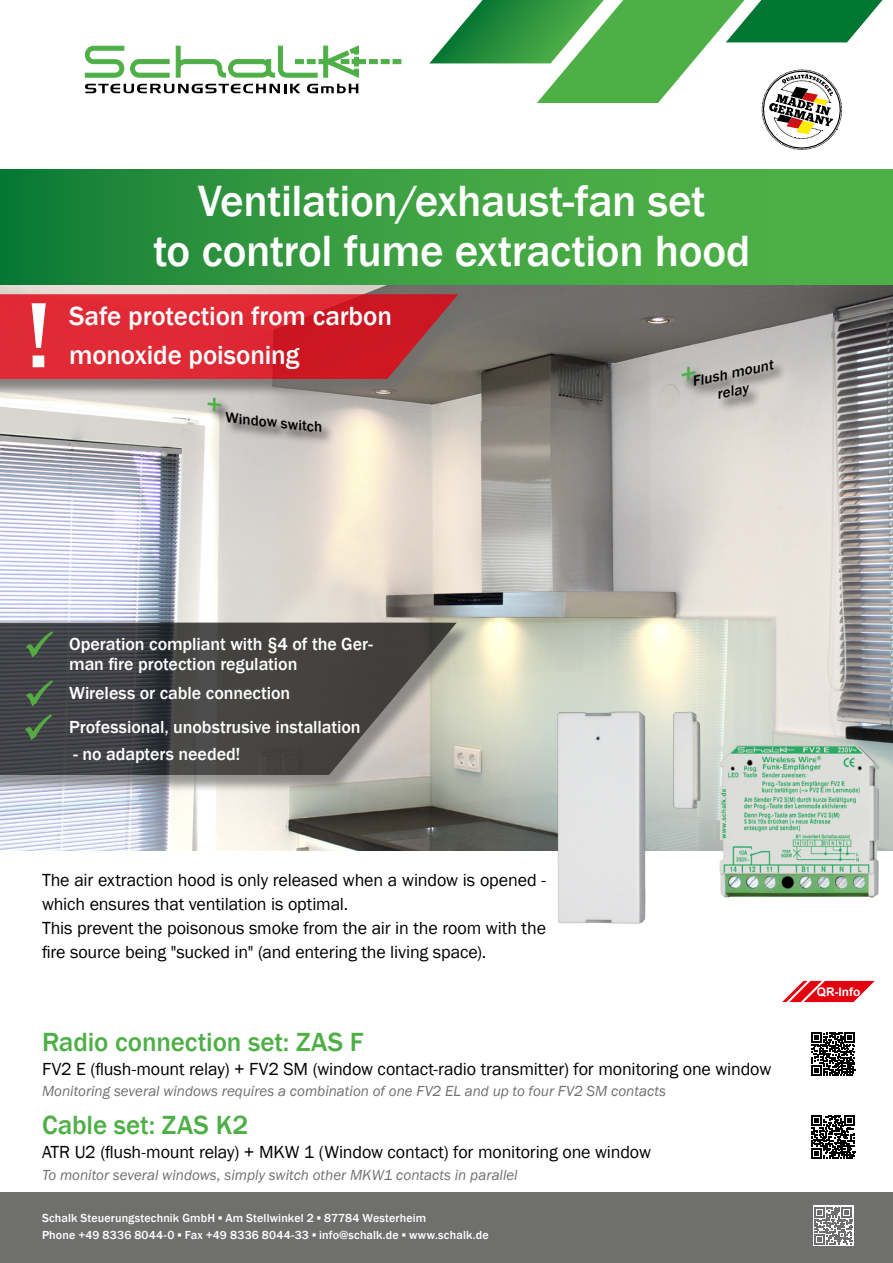
<style>
.page{position:relative;width:893px;height:1263px;background:#fff}
.page>*{position:absolute;margin:0;border:0;box-sizing:border-box;transform-origin:0 0}
.Leitsystem{font:500 96px "Franklin Gothic";color:#fff}
.Leitsystem-2{font:500 45px "Franklin Gothic";letter-spacing:-.01em;color:#fff}
.Leitsystem-3{font:500 27px "Franklin Gothic";letter-spacing:-.005em;color:#fff}
.Leitsystem-4{font:500 27px "Franklin Gothic";letter-spacing:-.005em;color:#4eaf46}
.Leitsystem-5{font:18px/24px "Franklin Gothic";letter-spacing:-.01em;color:#000}
.Leitsystem-6{font:500 18px/19.5px "Franklin Gothic";letter-spacing:-.005em;color:#fff}
.Leitsystem-7{font:italic 15px "Franklin Gothic";color:#6f6f6e}
.Leitsystem-8{font:500 14.85px "Franklin Gothic";color:#000}
.Leitsystem-9{font:italic 500 14.7px/17.5px "Franklin Gothic";color:#000;text-align:center;scale:1.05 1}
.Leitsystem-10{font:500 12px "Franklin Gothic";letter-spacing:.01em;color:#fff}
.t1{font:700 11.85px "Arial";color:#fff}
</style>
<div class="page">
<img style="left:0;top:285px;width:893px;height:565px">
<svg style="left:85px;top:46px;width:39px;height:31px"></svg>
<svg style="left:130px;top:59px;width:39px;height:18px"></svg>
<svg style="left:176px;top:46px;width:225px;height:31px"></svg>
<svg style="left:85px;top:84px;width:215px;height:9px"></svg>
<svg style="left:307px;top:84px;width:51px;height:9px"></svg>
<svg style="left:429px;top:0;width:454px;height:150px"></svg>
<div style="left:0;top:1193px;width:893px;height:70px;background:#6f6f6e"></div>
<svg style="left:813px;top:1205px;width:41px;height:41px"></svg>
<svg style="left:815px;top:1207px;width:37px;height:37px"></svg>
<svg style="left:0;top:169px;width:893px;height:116px;background:#399e41"></svg>
<svg style="left:0;top:295px;width:474px;height:101px;background:#8f8c87"></svg>
<svg style="left:0;top:294px;width:458px;height:85px;background:#d22a33"></svg>
<svg style="left:782px;top:981px;width:93px;height:21px"></svg>
<svg style="left:0;top:623px;width:473px;height:169px;background:#b4b5af"></svg>
<svg style="left:0;top:619px;width:460px;height:156px;background:#575655"></svg>
<svg style="left:26px;top:632px;width:27px;height:25px"></svg>
<svg style="left:26px;top:681px;width:27px;height:25px"></svg>
<svg style="left:25px;top:715px;width:27px;height:25px"></svg>
<svg style="left:811px;top:1032px;width:45px;height:44px"></svg>
<svg style="left:812px;top:1032px;width:43px;height:43px"></svg>
<svg style="left:811px;top:1115px;width:45px;height:44px"></svg>
<svg style="left:812px;top:1115px;width:43px;height:43px"></svg>
<div style="left:224px;top:411px;width:111px;height:35px;background:#000;opacity:.75"></div>
<div style="left:692px;top:359px;width:95px;height:54px;background:#000;opacity:.75"></div>
<img style="left:719px;top:745px;width:160px;height:152px">
<img style="left:557px;top:711px;width:144px;height:213px">
<div style="left:679px;top:365px;width:30px;height:30px;background:#000;opacity:.75"></div>
<div style="left:206px;top:396px;width:28px;height:30px;background:#000;opacity:.75"></div>
<svg style="left:682px;top:365px;width:13px;height:17px"></svg>
<svg style="left:208px;top:397px;width:13px;height:15px"></svg>
<p class="Leitsystem" style="left:25px;top:276px;width:28px">!</p>
<p class="Leitsystem-2" style="left:198px;top:173px;width:509px">Ventilation/exhaust-fan set</p>
<p class="Leitsystem-2" style="left:153px;top:223px;width:599px">to control fume extraction hood</p>
<p class="Leitsystem-3" style="left:69px;top:299px;width:324px">Safe protection from carbon</p>
<p class="Leitsystem-3" style="left:69px;top:338px;width:232px">monoxide poisoning</p>
<p class="Leitsystem-8" style="left:227px;top:408px;width:99px;rotate:6deg">Window switch</p>
<p class="Leitsystem-9" style="left:690px;top:373px;width:80px;rotate:-12deg">Flush mount relay</p>
<p class="Leitsystem-6" style="left:69px;top:635px;width:305px">Operation compliant with §4 of the Ger&shy;man fire protection regulation</p>
<p class="Leitsystem-6" style="left:69px;top:683px;width:223px">Wireless or cable connection</p>
<p class="Leitsystem-6" style="left:69px;top:717px;width:293px">Professional, unobstrusive installation</p>
<p class="Leitsystem-6" style="left:74px;top:744px;width:168px">- no adapters needed!</p>
<p class="Leitsystem-5" style="left:42px;top:868px;width:505px">The air extraction hood is only released when a window is opened - which ensures that ventilation is optimal.</p>
<p class="Leitsystem-5" style="left:42px;top:916px;width:506px">This prevent the poisonous smoke from the air in the room with the fire source being "sucked in" (and entering the living space).</p>
<p class="Leitsystem-4" style="left:42px;top:1025px;width:323px">Radio connection set: ZAS F</p>
<p class="Leitsystem-5" style="left:42px;top:1057px;width:731px">FV2 E (flush-mount relay) + FV2 SM (window contact-radio transmitter) for monitoring one window</p>
<p class="Leitsystem-7" style="left:42px;top:1081px;width:625px">Monitoring several windows requires a combination of one FV2 EL and up to four FV2 SM contacts</p>
<p class="Leitsystem-4" style="left:42px;top:1109px;width:208px">Cable set: ZAS K2</p>
<p class="Leitsystem-5" style="left:42px;top:1141px;width:610px">ATR U2 (flush-mount relay) + MKW 1 (Window contact) for monitoring one window</p>
<p class="Leitsystem-7" style="left:42px;top:1165px;width:477px">To monitor several windows, simply switch other MKW1 contacts in parallel</p>
<p class="Leitsystem-10" style="left:42px;top:1211px;width:386px">Schalk Steuerungstechnik GmbH ▪ Am Stellwinkel 2 ▪ 87784 Westerheim</p>
<p class="Leitsystem-10" style="left:42px;top:1227px;width:448px">Phone +49 8336 8044-0 ▪ Fax +49 8336 8044-33 ▪ info@schalk.de ▪ www.schalk.de</p>
<p class="t1" style="left:817px;top:984px;width:45px">QR-Info</p>
</div>
